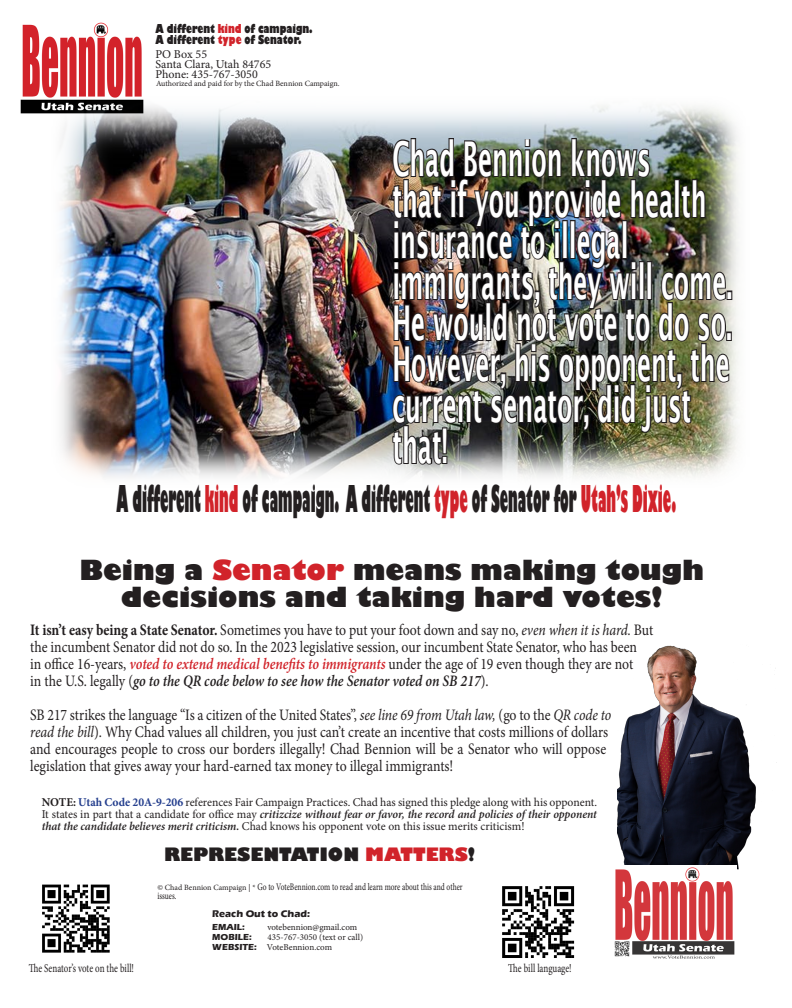
<style>
.page{position:relative;width:792px;height:1008px;background:#fff}
.page>*{position:absolute;margin:0;border:0;box-sizing:border-box;transform-origin:0 0}
.t1{font:600 48px/41px "Lucida Sans";color:#fff;scale:.5 1}
.t2{font:800 36px "Gill Sans";color:#231f20;scale:.33 1}
.t3{font:800 27px/27px "Gill Sans";color:#231f20;text-align:center}
.t4{font:800 18px "Gill Sans";color:#231f20}
.t5{font:16px/17px "Minion Pro";color:#231f20;scale:.86 1}
.t6{font:12px/12px "Minion Pro";color:#231f20;text-align:justify}
.t7{font:800 12px "Gill Sans";color:#231f20;scale:.71 1}
.t8{font:12px "Minion Pro";color:#231f20;scale:.75 1}
.t9{font:10px/9px "Minion Pro";letter-spacing:-.005em;color:#231f20;scale:.75 1}
.t10{font:700 10px "Eras ITC";color:#231f20}
.t11{font:9px "Minion Pro";color:#231f20}
.t12{font:700 9px "Eras ITC";color:#231f20}
.t13{font:8px "Minion Pro";color:#231f20}
.s1{color:#d1232a}
.s2{font-weight:700}
.s3{font-style:italic}
.s4{font-weight:600;font-style:italic;color:#d1232a}
.s5{font-weight:600;font-style:italic}
.s6{font-weight:700;color:#253f8e}
.s7{font-size:8px}
.s8{font-family:"Eras ITC";font-weight:700}
</style>
<div class="page">
<img style="left:618px;top:645px;width:158px;height:225px">
<img style="left:614px;top:865px;width:123px;height:94px">
<img style="left:42px;top:884px;width:68px;height:69px">
<img style="left:20px;top:22px;width:122px;height:92px">
<img style="left:51px;top:96px;width:688px;height:381px">
<div style="left:727px;top:290px;width:5px;height:10px;border:2px solid #231f20"></div>
<div style="left:726px;top:331px;width:6px;height:10px;border:2px solid #231f20"></div>
<img style="left:391px;top:137px;width:340px;height:329px">
<img style="left:502px;top:886px;width:73px;height:72px">
<p class="t7" style="left:156px;top:21px;width:223px">A different <span class="s1">kind</span> of campaign.</p>
<p class="t7" style="left:156px;top:32px;width:207px">A different <span class="s1">type</span> of Senator.</p>
<p class="t6" style="left:156px;top:49px;width:53px">PO Box 55</p>
<p class="t6" style="left:156px;top:59px;width:117px">Santa Clara, Utah 84765</p>
<p class="t6" style="left:156px;top:69px;width:104px">Phone: 435-767-3050</p>
<p class="t13" style="left:156px;top:79px;width:185px">Authorized and paid for by the Chad Bennion Campaign.</p>
<p class="t1" style="left:392px;top:138px;width:682px">Chad Bennion knows<br>that if you provide health insurance to illegal immigrants, they will come.<br>He would not vote to do so.<br>However, his opponent, the current senator, did just that!</p>
<p class="t2" style="left:117px;top:476px;width:1698px">A different <span class="s1">kind</span> of campaign. A different <span class="s1">type</span> of Senator for <span class="s1">Utah’s Dixie.</span></p>
<p class="t3" style="left:79px;top:558px;width:626px">Being a <span class="s1">Senator</span> means making tough decisions and taking hard votes!</p>
<p class="t5" style="left:30px;top:622px;width:726px"><span class="s2">It isn’t easy being a State Senator.</span> Sometimes you have to put your foot down and say no, <span class="s3">even when it is hard.</span> But the incumbent Senator did not do so. In the 2023 legislative session, our incumbent State Senator, who has been<br>in office 16-years, <span class="s4">voted to extend medical benefits to immigrants</span> under the age of 19 even though they are not<br>in the U.S. legally (<span class="s5">go to the QR code below to see how the Senator voted on SB 217</span>).</p>
<p class="t5" style="left:30px;top:707px;width:677px">SB 217 strikes the language “Is a citizen of the United States”, <span class="s3">see line 69 from Utah law,</span> (go to the <span class="s3">QR code to read the bill</span>). Why Chad values all children, you just can’t create an incentive that costs millions of dollars and encourages people to cross our borders illegally! Chad Bennion will be a Senator who will oppose legislation that gives away your hard-earned tax money to illegal immigrants!</p>
<p class="t6" style="left:42px;top:797px;width:557px"><span class="s2">NOTE:</span> <span class="s6">Utah Code 20A-9-206</span> references Fair Campaign Practices. Chad has signed this pledge along with his opponent.<br>It states in part that a candidate for office may <span class="s5">critizcize without fear or favor, the record and policies of their opponent that the candidate believes merit criticism.</span> Chad knows his opponent vote on this issue merits criticism!</p>
<p class="t4" style="left:164px;top:844px;width:313px">REPRESENTATION <span class="s1">MATTERS</span>!</p>
<p class="t9" style="left:158px;top:883px;width:408px"><span class="s7">© Chad Bennion Campaign | *</span> Go to VoteBennion.com to read and learn more about this and other issues.</p>
<p class="t10" style="left:212px;top:908px;width:99px">Reach Out to Chad:</p>
<p class="t12" style="left:212px;top:922px;width:34px">EMAIL:</p>
<p class="t11" style="left:267px;top:921px;width:91px">votebennion@gmail.com</p>
<p class="t12" style="left:212px;top:932px;width:41px">MOBILE:</p>
<p class="t11" style="left:268px;top:931px;width:97px">435-767-3050 (text or call)</p>
<p class="t11" style="left:212px;top:941px;width:121px"><span class="s8">WEBSITE:</span> VoteBennion.com</p>
<p class="t8" style="left:29px;top:960px;width:142px">The Senator’s vote on the bill!</p>
<p class="t8" style="left:508px;top:960px;width:86px">The bill language!</p>
</div>
